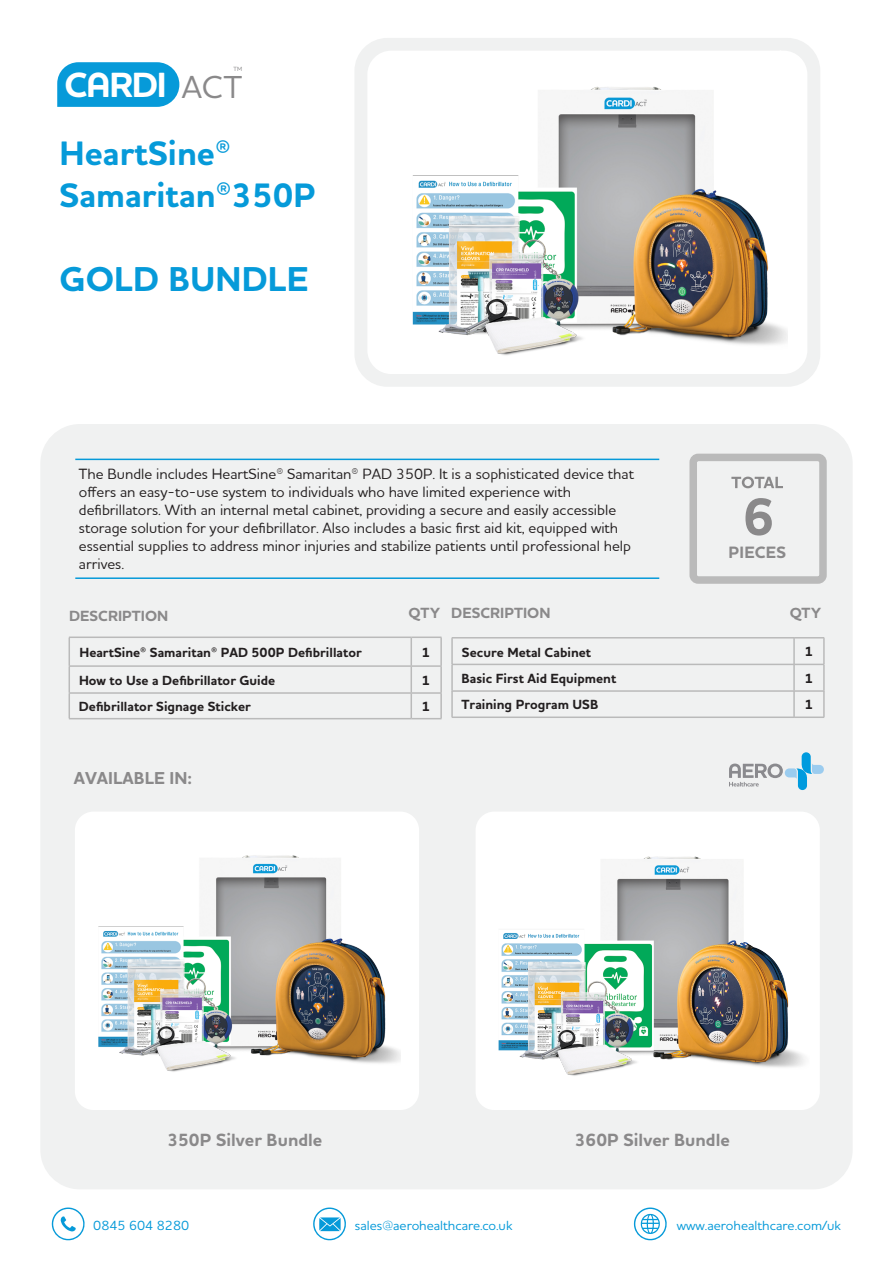
<style>
.page{position:relative;width:893px;height:1263px;background:#fff}
.page>*{position:absolute;margin:0;border:0;box-sizing:border-box;transform-origin:0 0}
.t1{font:700 53.55px "Houschka Pro";color:#8a898a}
.t2{font:700 35.7px "Houschka Pro";color:#fff}
.t3{font:700 35.1px "Houschka Pro";color:#069ad9}
.t4{font:700 34.5px/42.2px "Houschka Pro";color:#069ad9}
.t5{font:700 18px "Houschka Pro";color:#8a898a}
.t6{font:700 17.55px "Houschka Pro";color:#8a898a}
.t7{font:700 16.8px "Houschka Pro";letter-spacing:.015em;color:#8a898a}
.t8{font:500 15px/18px "Houska Pro Aero";color:#231f20}
.t9{font:700 15px "Houschka Pro";color:#8a898a}
.t10{font:700 13.5px/27.9px "Houschka Pro";color:#231f20}
.t11{font:500 13.5px "Houschka Pro";color:#069ad9}
.t12{font:500 6.15px "Houschka Pro";color:#8a898a}
.s1{font-weight:500;font-size:32.25px;color:#8a898a}
</style>
<div class="page">
<div style="left:354px;top:38px;width:466px;height:349px;background:#f0f1f1;border-radius:33px"></div>
<div style="left:368px;top:51px;width:439px;height:323px;background:#fff"></div>
<div style="left:40px;top:424px;width:813px;height:765px;background:#f0f1f1;border-radius:39px"></div>
<svg style="left:729px;top:752px;width:95px;height:38px"></svg>
<hr style="left:75px;top:459px;width:584px;height:1px;background:#069ad9">
<hr style="left:75px;top:577px;width:584px;height:2px;background:#069ad9">
<svg style="left:731px;top:477px;width:52px;height:11px"></svg>
<div style="left:689px;top:454px;width:138px;height:130px;border:8px solid #bababa;border-radius:5px"></div>
<hr style="left:69px;top:636px;width:342px;height:2px;background:#bababa">
<hr style="left:411px;top:636px;width:31px;height:2px;background:#bababa">
<hr style="left:440px;top:638px;width:2px;height:28px;background:#bababa">
<hr style="left:69px;top:665px;width:342px;height:2px;background:#bababa">
<hr style="left:411px;top:665px;width:31px;height:2px;background:#bababa">
<hr style="left:440px;top:666px;width:2px;height:27px;background:#bababa">
<hr style="left:69px;top:692px;width:342px;height:2px;background:#bababa">
<svg style="left:69px;top:638px;width:1px;height:80px"></svg>
<hr style="left:411px;top:692px;width:31px;height:2px;background:#bababa">
<svg style="left:411px;top:638px;width:1px;height:80px"></svg>
<hr style="left:440px;top:693px;width:2px;height:25px;background:#bababa">
<hr style="left:69px;top:718px;width:342px;height:1px;background:#bababa">
<hr style="left:411px;top:718px;width:31px;height:1px;background:#bababa">
<hr style="left:452px;top:637px;width:342px;height:1px;background:#bababa">
<hr style="left:451px;top:638px;width:2px;height:26px;background:#bababa">
<hr style="left:794px;top:637px;width:30px;height:1px;background:#bababa">
<hr style="left:793px;top:638px;width:2px;height:26px;background:#bababa">
<hr style="left:823px;top:638px;width:2px;height:26px;background:#bababa">
<hr style="left:452px;top:664px;width:342px;height:1px;background:#bababa">
<hr style="left:451px;top:665px;width:2px;height:26px;background:#bababa">
<hr style="left:794px;top:664px;width:30px;height:1px;background:#bababa">
<hr style="left:793px;top:665px;width:2px;height:26px;background:#bababa">
<hr style="left:823px;top:665px;width:2px;height:26px;background:#bababa">
<hr style="left:452px;top:690px;width:342px;height:2px;background:#bababa">
<hr style="left:794px;top:690px;width:30px;height:2px;background:#bababa">
<svg style="left:634px;top:1207px;width:33px;height:33px"></svg>
<svg style="left:313px;top:1207px;width:33px;height:33px"></svg>
<svg style="left:52px;top:1207px;width:33px;height:33px"></svg>
<div style="left:75px;top:811px;width:344px;height:299px;background:#fff;border-radius:19px"></div>
<div style="left:476px;top:811px;width:344px;height:299px;background:#fff;border-radius:19px"></div>
<svg style="left:57px;top:62px;width:122px;height:45px;background:#15a0db"></svg>
<hr style="left:451px;top:691px;width:2px;height:26px;background:#bababa">
<hr style="left:793px;top:691px;width:2px;height:26px;background:#bababa">
<hr style="left:823px;top:691px;width:2px;height:26px;background:#bababa">
<hr style="left:452px;top:716px;width:342px;height:2px;background:#bababa">
<hr style="left:794px;top:716px;width:30px;height:2px;background:#bababa">
<img style="left:409px;top:51px;width:378px;height:323px">
<img style="left:498px;top:811px;width:311px;height:265px">
<img style="left:98px;top:855px;width:302px;height:217px">
<p class="t12" style="left:234px;top:65px;width:10px">TM</p>
<h2 class="t2" style="left:64px;top:62px;width:179px">CARDI <span class="s1">ACT</span></h2>
<h3 class="t4" style="left:60px;top:133px;width:258px">HeartSine®<br>Samaritan®350P</h3>
<h3 class="t3" style="left:60px;top:257px;width:250px">GOLD BUNDLE</h3>
<p class="t8" style="left:79px;top:465px;width:556px">The Bundle includes HeartSine® Samaritan® PAD 350P. It is a sophisticated device that offers an easy-to-use system to individuals who have limited experience with defibrillators. With an internal metal cabinet, providing a secure and easily accessible storage solution for your defibrillator. Also includes a basic first aid kit, equipped with essential supplies to address minor injuries and stabilize patients until professional help arrives.</p>
<h1 class="t1" style="left:743px;top:482px;width:34px">6</h1>
<p class="t7" style="left:729px;top:542px;width:59px">PIECES</p>
<p class="t9" style="left:69px;top:606px;width:101px">DESCRIPTION</p>
<p class="t9" style="left:409px;top:603px;width:143px">QTY DESCRIPTION</p>
<p class="t9" style="left:790px;top:603px;width:33px">QTY</p>
<p class="t10" style="left:422px;top:638px;width:10px">1<br>1</p>
<p class="t10" style="left:422px;top:693px;width:10px">1</p>
<p class="t10" style="left:79px;top:638px;width:284px">HeartSine® Samaritan® PAD 500P Defibrillator<br>How to Use a Defibrillator Guide</p>
<p class="t10" style="left:79px;top:693px;width:174px">Defibrillator Signage Sticker</p>
<p class="t10" style="left:462px;top:639px;width:156px;line-height:26.2px">Secure Metal Cabinet<br>Basic First Aid Equipment<br>Training Program USB</p>
<p class="t10" style="left:805px;top:639px;width:10px;line-height:26.5px">1<br>1</p>
<p class="t10" style="left:805px;top:691px;width:10px">1</p>
<p class="t6" style="left:74px;top:767px;width:120px">AVAILABLE IN:</p>
<p class="t5" style="left:167px;top:1128px;width:157px">350P Silver Bundle</p>
<p class="t5" style="left:575px;top:1128px;width:157px">360P Silver Bundle</p>
<p class="t11" style="left:93px;top:1217px;width:97px">0845 604 8280</p>
<p class="t11" style="left:355px;top:1217px;width:159px">sales@aerohealthcare.co.uk</p>
<p class="t11" style="left:677px;top:1217px;width:166px">www.aerohealthcare.com/uk</p>
</div>
